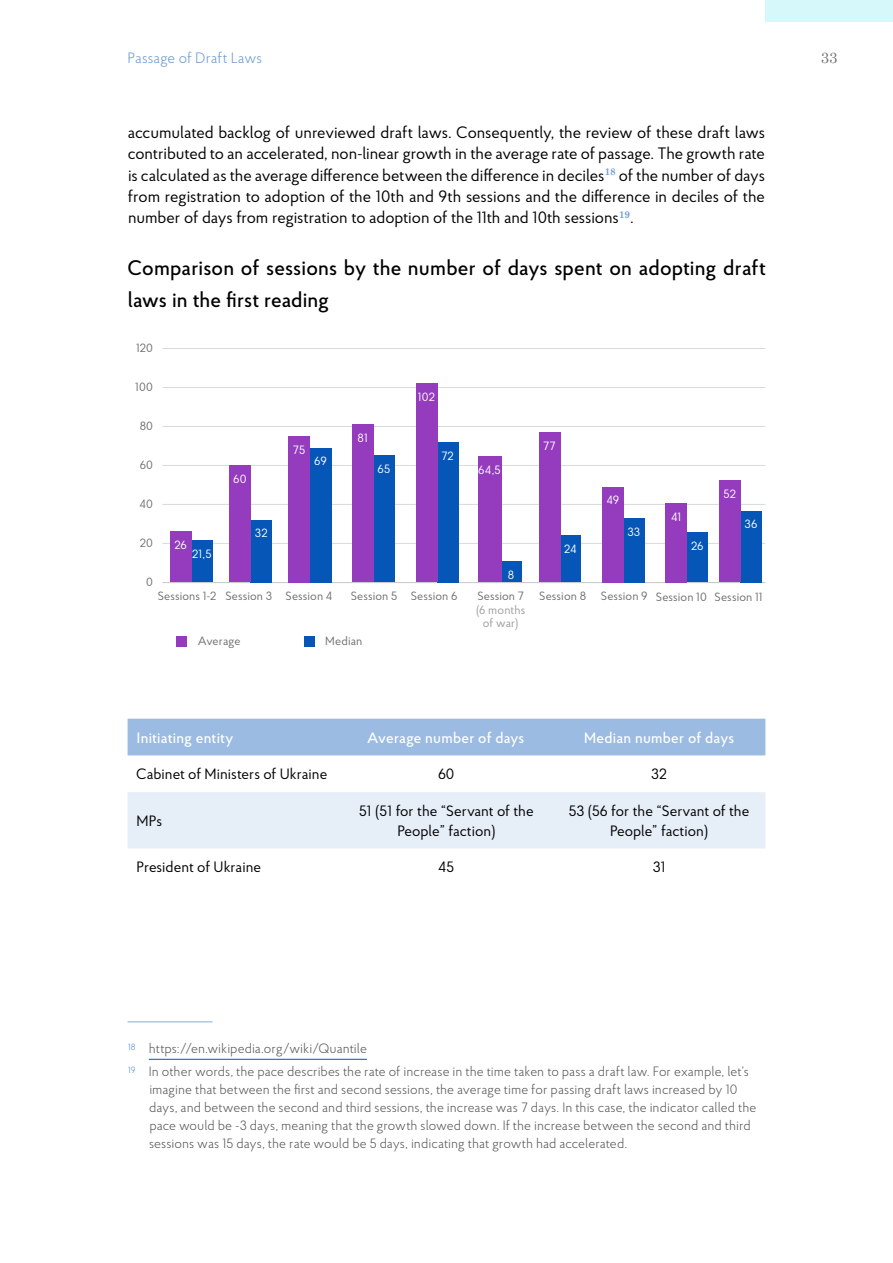
<style>
.page{position:relative;width:893px;height:1263px;background:#fff}
.page>*{position:absolute;margin:0;border:0;box-sizing:border-box;transform-origin:0 0}
.t1{font:500 21px/32px "Proba Pro";letter-spacing:.005em;color:#000}
.t2{font:16.5px/21.3px "Proba Pro";letter-spacing:-.01em;color:#000;text-align:justify}
.t3{font:15px/19.5px "Proba Pro";color:#000;text-align:center}
.t4{font:500 15px "Proba Pro";letter-spacing:.015em;color:#fff}
.t5{font:300 15px "Proba Pro";color:#699ad3}
.t6{font:15px "Century Schoolbook";color:#706f6f}
.t7{font:300 13.5px/18px "Proba Pro";color:#575756}
.t8{font:12px "Proba Pro";letter-spacing:.01em;color:#706f6f}
.t9{font:12px "Proba Pro";letter-spacing:.005em;color:#fff}
.t10{font:12px/13.5px "Proba Pro";letter-spacing:.005em;color:#9d9d9c;text-align:center}
</style>
<div class="page">
<div style="left:765px;top:0;width:128px;height:21px;background:#d6f8fa"></div>
<hr style="left:162px;top:582px;width:603px;height:1px;background:#c6c6c6">
<hr style="left:162px;top:426px;width:603px;height:1px;background:#dadada">
<hr style="left:162px;top:387px;width:603px;height:1px;background:#dadada">
<hr style="left:162px;top:465px;width:603px;height:1px;background:#dadada">
<hr style="left:162px;top:504px;width:603px;height:1px;background:#dadada">
<hr style="left:162px;top:543px;width:603px;height:1px;background:#dadada">
<hr style="left:162px;top:348px;width:603px;height:1px;background:#dadada">
<div style="left:191px;top:540px;width:22px;height:42px;background:#0556b6"></div>
<div style="left:170px;top:532px;width:21px;height:50px;background:#943bbe"></div>
<div style="left:437px;top:442px;width:21px;height:140px;background:#0556b6"></div>
<div style="left:416px;top:384px;width:21px;height:198px;background:#943bbe"></div>
<div style="left:310px;top:448px;width:21px;height:134px;background:#0556b6"></div>
<div style="left:288px;top:436px;width:22px;height:146px;background:#943bbe"></div>
<div style="left:560px;top:535px;width:21px;height:47px;background:#0556b6"></div>
<div style="left:539px;top:432px;width:21px;height:150px;background:#943bbe"></div>
<div style="left:251px;top:520px;width:21px;height:62px;background:#0556b6"></div>
<div style="left:229px;top:465px;width:21px;height:117px;background:#943bbe"></div>
<div style="left:500px;top:561px;width:22px;height:21px;background:#0556b6"></div>
<div style="left:478px;top:457px;width:23px;height:125px;background:#943bbe"></div>
<div style="left:373px;top:456px;width:22px;height:126px;background:#0556b6"></div>
<div style="left:352px;top:424px;width:21px;height:158px;background:#943bbe"></div>
<div style="left:623px;top:518px;width:21px;height:64px;background:#0556b6"></div>
<div style="left:687px;top:532px;width:21px;height:50px;background:#0556b6"></div>
<div style="left:602px;top:487px;width:21px;height:95px;background:#943bbe"></div>
<div style="left:665px;top:503px;width:22px;height:79px;background:#943bbe"></div>
<div style="left:176px;top:636px;width:11px;height:10px;background:#943bbe"></div>
<div style="left:304px;top:636px;width:11px;height:10px;background:#0556b6"></div>
<div style="left:740px;top:511px;width:22px;height:71px;background:#0556b6"></div>
<div style="left:719px;top:480px;width:21px;height:102px;background:#943bbe"></div>
<div style="left:128px;top:719px;width:637px;height:36px;background:#9bbbe2"></div>
<div style="left:128px;top:792px;width:637px;height:56px;background:#e6eef8"></div>
<hr style="left:128px;top:1021px;width:85px;height:1px;background:#82abdb">
<hr style="left:149px;top:1059px;width:218px;height:1px;background:#0556b6">
<p class="t5" style="left:128px;top:48px;width:136px">Passage of Draft Laws</p>
<p class="t6" style="left:821px;top:48px;width:18px">33</p>
<p class="t2" style="left:128px;top:121px;width:639px">accumulated backlog of unreviewed draft laws. Consequently, the review of these draft laws contributed to an accelerated, non-linear growth in the average rate of passage. The growth rate is calculated as the average difference between the difference in deciles<sup>18</sup> of the number of days from registration to adoption of the 10th and 9th sessions and the difference in deciles of the number of days from registration to adoption of the 11th and 10th sessions<sup>19</sup>.</p>
<h1 class="t1" style="left:128px;top:251px;width:640px">Comparison of sessions by the number of days spent on adopting draft laws in the first reading</h1>
<p class="t8" style="left:136px;top:340px;width:18px">120</p>
<p class="t8" style="left:135px;top:379px;width:19px">100</p>
<p class="t8" style="left:140px;top:418px;width:15px">80</p>
<p class="t8" style="left:140px;top:457px;width:15px">60</p>
<p class="t8" style="left:140px;top:496px;width:15px">40</p>
<p class="t8" style="left:140px;top:535px;width:15px">20</p>
<p class="t8" style="left:146px;top:574px;width:8px">0</p>
<p class="t9" style="left:174px;top:537px;width:14px">26</p>
<p class="t9" style="left:192px;top:546px;width:21px">21,5</p>
<p class="t9" style="left:233px;top:471px;width:15px">60</p>
<p class="t9" style="left:255px;top:525px;width:14px">32</p>
<p class="t9" style="left:293px;top:442px;width:14px">75</p>
<p class="t9" style="left:314px;top:453px;width:14px">69</p>
<p class="t9" style="left:418px;top:389px;width:19px">102</p>
<p class="t9" style="left:358px;top:430px;width:12px">81</p>
<p class="t9" style="left:441px;top:448px;width:14px">72</p>
<p class="t9" style="left:378px;top:461px;width:14px">65</p>
<p class="t9" style="left:478px;top:462px;width:24px">64,5</p>
<p class="t9" style="left:508px;top:567px;width:8px">8</p>
<p class="t8" style="left:158px;top:588px;width:60px">Sessions 1-2</p>
<p class="t8" style="left:198px;top:633px;width:44px">Average</p>
<p class="t8" style="left:325px;top:633px;width:39px">Median</p>
<p class="t8" style="left:225px;top:588px;width:109px">Session 3 Session 4</p>
<p class="t8" style="left:411px;top:588px;width:48px">Session 6</p>
<p class="t8" style="left:477px;top:588px;width:48px">Session 7</p>
<p class="t10" style="left:476px;top:602px;width:51px">(6 months of war)</p>
<p class="t8" style="left:351px;top:588px;width:48px">Session 5</p>
<p class="t9" style="left:543px;top:438px;width:14px">77</p>
<p class="t9" style="left:564px;top:541px;width:14px">24</p>
<p class="t9" style="left:606px;top:492px;width:14px">49</p>
<p class="t9" style="left:627px;top:523px;width:14px">33</p>
<p class="t9" style="left:671px;top:509px;width:12px">41</p>
<p class="t9" style="left:691px;top:538px;width:14px">26</p>
<p class="t9" style="left:723px;top:486px;width:14px">52</p>
<p class="t9" style="left:744px;top:516px;width:14px">36</p>
<p class="t8" style="left:539px;top:588px;width:169px">Session 8 Session 9 Session 10</p>
<p class="t8" style="left:715px;top:589px;width:49px">Session 11</p>
<p class="t4" style="left:137px;top:727px;width:98px">Initiating entity</p>
<p class="t4" style="left:367px;top:727px;width:159px">Average number of days</p>
<p class="t4" style="left:584px;top:727px;width:152px">Median number of days</p>
<p class="t3" style="left:136px;top:764px;width:193px">Cabinet of Ministers of Ukraine</p>
<p class="t3" style="left:438px;top:764px;width:18px">60</p>
<p class="t3" style="left:651px;top:764px;width:17px">32</p>
<p class="t3" style="left:137px;top:811px;width:27px">MPs</p>
<p class="t3" style="left:359px;top:801px;width:176px">51 (51 for the “Servant of the<br>People” faction)</p>
<p class="t3" style="left:569px;top:801px;width:182px">53 (56 for the “Servant of the<br>People” faction)</p>
<p class="t3" style="left:137px;top:857px;width:126px">President of Ukraine</p>
<p class="t3" style="left:438px;top:857px;width:18px">45</p>
<p class="t3" style="left:653px;top:857px;width:14px">31</p>
<p class="t7" style="left:128px;top:1037px;width:622px;line-height:23px"><sup>18</sup> https://en.wikipedia.org/wiki/Quantile<br><sup>19</sup> In other words, the pace describes the rate of increase in the time taken to pass a draft law. For example, let’s</p>
<p class="t7" style="left:149px;top:1080px;width:609px">imagine that between the first and second sessions, the average time for passing draft laws increased by 10 days, and between the second and third sessions, the increase was 7 days. In this case, the indicator called the pace would be -3 days, meaning that the growth slowed down. If the increase between the second and third sessions was 15 days, the rate would be 5 days, indicating that growth had accelerated.</p>
</div>
